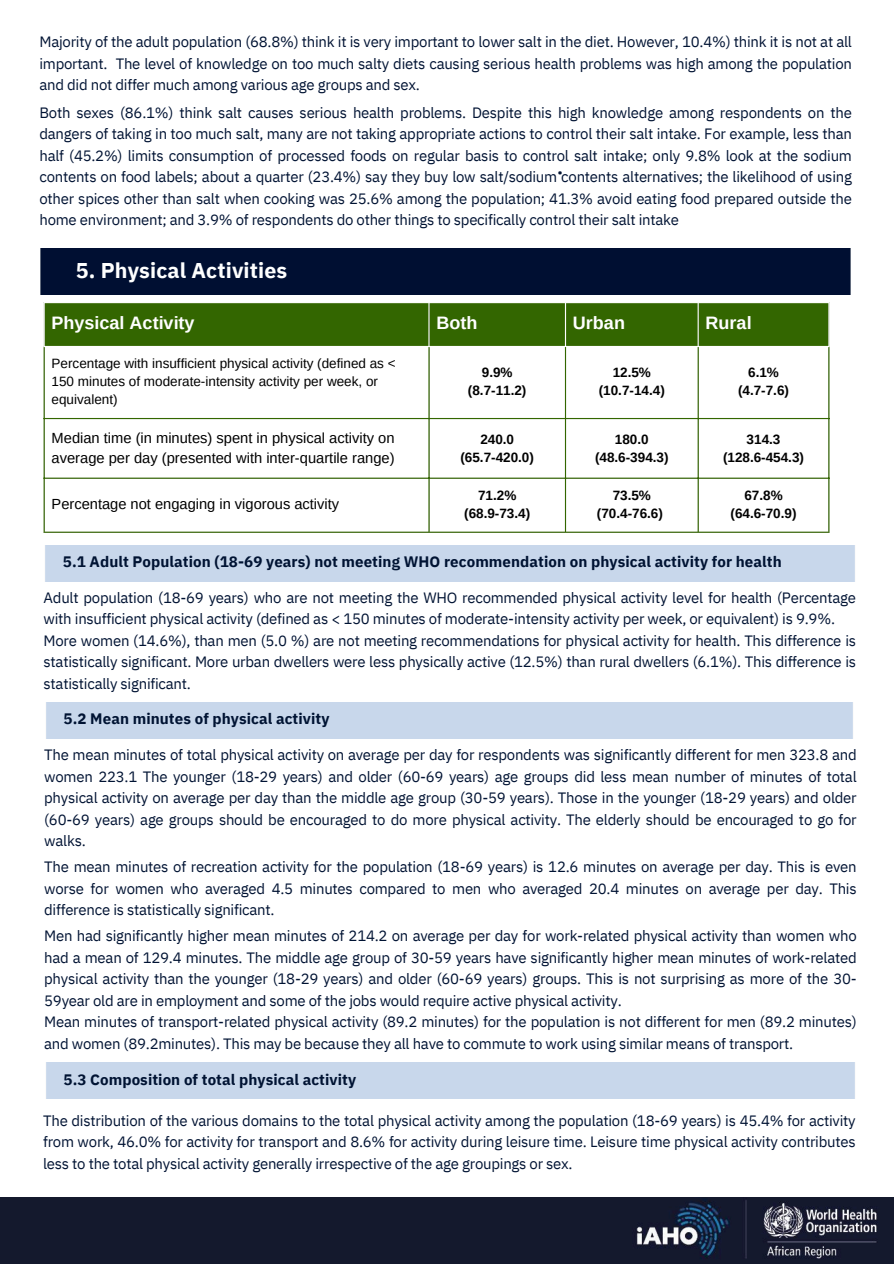
<style>
.page{position:relative;width:894px;height:1264px;background:#fff}
.page>*{position:absolute;margin:0;border:0;box-sizing:border-box;transform-origin:0 0}
.t1{font:700 21.3px "IBM Plex Sans";letter-spacing:.005em;color:#feffff}
.t2{font:700 18px "Arimo";color:#fff}
.t3{font:700 15.15px "IBM Plex Sans";letter-spacing:.005em;color:#001333}
.t4{font:15px/21.5px "IBM Plex Sans";letter-spacing:-.015em;color:#001333;text-align:justify}
.t5{font:14.7px/20.2px "Arimo";color:#000}
.t6{font:700 13.5px "Arimo";color:#000}
.t7{font:13.5px/18px "Arimo";color:#000}
.t8{font:13.5px "IBM Plex Sans";color:#001333}
</style>
<div class="page">
<img style="left:0;top:1197px;width:893px;height:66px">
<div style="left:40px;top:249px;width:811px;height:45px;background:#000f32"></div>
<div style="left:45px;top:303px;width:783px;height:43px;background:#360"></div>
<hr style="left:428px;top:303px;width:1px;height:43px;background:#fff">
<hr style="left:564px;top:303px;width:2px;height:43px;background:#fff">
<hr style="left:697px;top:303px;width:1px;height:43px;background:#fff">
<hr style="left:44px;top:347px;width:1px;height:184px;background:#360">
<hr style="left:428px;top:347px;width:1px;height:184px;background:#360">
<hr style="left:564px;top:347px;width:2px;height:184px;background:#360">
<hr style="left:697px;top:347px;width:1px;height:184px;background:#360">
<hr style="left:828px;top:347px;width:1px;height:184px;background:#360">
<hr style="left:44px;top:418px;width:785px;height:1px;background:#360">
<hr style="left:44px;top:477px;width:785px;height:2px;background:#360">
<hr style="left:44px;top:531px;width:785px;height:2px;background:#360">
<p class="t4" style="left:39px;top:31px;width:813px">Majority of the adult population (68.8%) think it is very important to lower salt in the diet. However, 10.4%) think it is not at all important. The level of knowledge on too much salty diets causing serious health problems was high among the population and did not differ much among various age groups and sex.</p>
<h1 class="t4" style="left:39px;top:102px;width:813px">Both sexes (86.1%) think salt causes serious health problems. Despite this high knowledge among respondents on the dangers of taking in too much salt, many are not taking appropriate actions to control their salt intake. For example, less than half (45.2%) limits consumption of processed foods on regular basis to control salt intake; only 9.8% look at the sodium contents on food labels; about a quarter (23.4%) say they buy low salt/sodium contents alternatives; the likelihood of using other spices other than salt when cooking was 25.6% among the population; 41.3% avoid eating food prepared outside the home environment; and 3.9% of respondents do other things to specifically control their salt intake</h1>
<p class="t1" style="left:76px;top:256px;width:213px">5. Physical Activities</p>
<p class="t2" style="left:52px;top:313px;width:144px">Physical Activity</p>
<p class="t2" style="left:436px;top:313px;width:42px">Both</p>
<p class="t2" style="left:572px;top:313px;width:53px">Urban</p>
<p class="t2" style="left:705px;top:313px;width:47px">Rural</p>
<p class="t7" style="left:52px;top:355px;width:345px">Percentage with insufficient physical activity (defined as &lt;<br>150 minutes of moderate-intensity activity per week, or equivalent)</p>
<p class="t6" style="left:481px;top:365px;width:32px">9.9%</p>
<p class="t8" style="left:557px;top:163px;width:7px">•</p>
<p class="t6" style="left:612px;top:365px;width:40px">12.5%</p>
<p class="t6" style="left:598px;top:383px;width:68px">(10.7-14.4)</p>
<p class="t6" style="left:748px;top:365px;width:32px">6.1%</p>
<p class="t6" style="left:737px;top:383px;width:52px">(4.7-7.6)</p>
<p class="t6" style="left:468px;top:383px;width:60px">(8.7-11.2)</p>
<p class="t5" style="left:52px;top:427px;width:344px">Median time (in minutes) spent in physical activity on average per day (presented with inter-quartile range)</p>
<p class="t6" style="left:480px;top:431px;width:35px">240.0</p>
<p class="t6" style="left:460px;top:449px;width:75px">(65.7-420.0)</p>
<p class="t5" style="left:52px;top:494px;width:289px">Percentage not engaging in vigorous activity</p>
<p class="t6" style="left:478px;top:488px;width:40px">71.2%</p>
<p class="t6" style="left:464px;top:506px;width:68px">(68.9-73.4)</p>
<p class="t6" style="left:614px;top:431px;width:35px">180.0</p>
<p class="t6" style="left:595px;top:449px;width:75px">(48.6-394.3)</p>
<p class="t6" style="left:612px;top:488px;width:40px">73.5%</p>
<p class="t6" style="left:596px;top:506px;width:68px">(70.4-76.6)</p>
<p class="t6" style="left:746px;top:431px;width:35px">314.3</p>
<p class="t6" style="left:722px;top:449px;width:83px">(128.6-454.3)</p>
<p class="t6" style="left:744px;top:488px;width:40px">67.8%</p>
<h2 class="t6" style="left:730px;top:506px;width:68px">(64.6-70.9)</h2>
<p class="t3" style="left:63px;top:551px;width:720px">5.1 Adult Population (18-69 years) not meeting WHO recommendation on physical activity for health</p>
<p class="t4" style="left:44px;top:586px;width:813px">Adult population (18-69 years) who are not meeting the WHO recommended physical activity level for health (Percentage with insufficient physical activity (defined as &lt; 150 minutes of moderate-intensity activity per week, or equivalent) is 9.9%.</p>
<p class="t4" style="left:44px;top:629px;width:813px">More women (14.6%), than men (5.0 %) are not meeting recommendations for physical activity for health. This difference is statistically significant. More urban dwellers were less physically active (12.5%) than rural dwellers (6.1%). This difference is statistically significant.</p>
<p class="t3" style="left:64px;top:708px;width:267px">5.2 Mean minutes of physical activity</p>
<p class="t4" style="left:44px;top:743px;width:813px">The mean minutes of total physical activity on average per day for respondents was significantly different for men 323.8 and women 223.1 The younger (18-29 years) and older (60-69 years) age groups did less mean number of minutes of total physical activity on average per day than the middle age group (30-59 years). Those in the younger (18-29 years) and older (60-69 years) age groups should be encouraged to do more physical activity. The elderly should be encouraged to go for walks.</p>
<p class="t4" style="left:44px;top:855px;width:813px">The mean minutes of recreation activity for the population (18-69 years) is 12.6 minutes on average per day. This is even worse for women who averaged 4.5 minutes compared to men who averaged 20.4 minutes on average per day. This difference is statistically significant.</p>
<p class="t4" style="left:44px;top:924px;width:813px">Men had significantly higher mean minutes of 214.2 on average per day for work-related physical activity than women who had a mean of 129.4 minutes. The middle age group of 30-59 years have significantly higher mean minutes of work-related physical activity than the younger (18-29 years) and older (60-69 years) groups. This is not surprising as more of the 30- 59year old are in employment and some of the jobs would require active physical activity.</p>
<p class="t4" style="left:44px;top:1010px;width:813px">Mean minutes of transport-related physical activity (89.2 minutes) for the population is not different for men (89.2 minutes) and women (89.2minutes). This may be because they all have to commute to work using similar means of transport.</p>
<p class="t3" style="left:64px;top:1068px;width:294px">5.3 Composition of total physical activity</p>
<p class="t4" style="left:43px;top:1109px;width:813px">The distribution of the various domains to the total physical activity among the population (18-69 years) is 45.4% for activity from work, 46.0% for activity for transport and 8.6% for activity during leisure time. Leisure time physical activity contributes less to the total physical activity generally irrespective of the age groupings or sex.</p>
</div>
